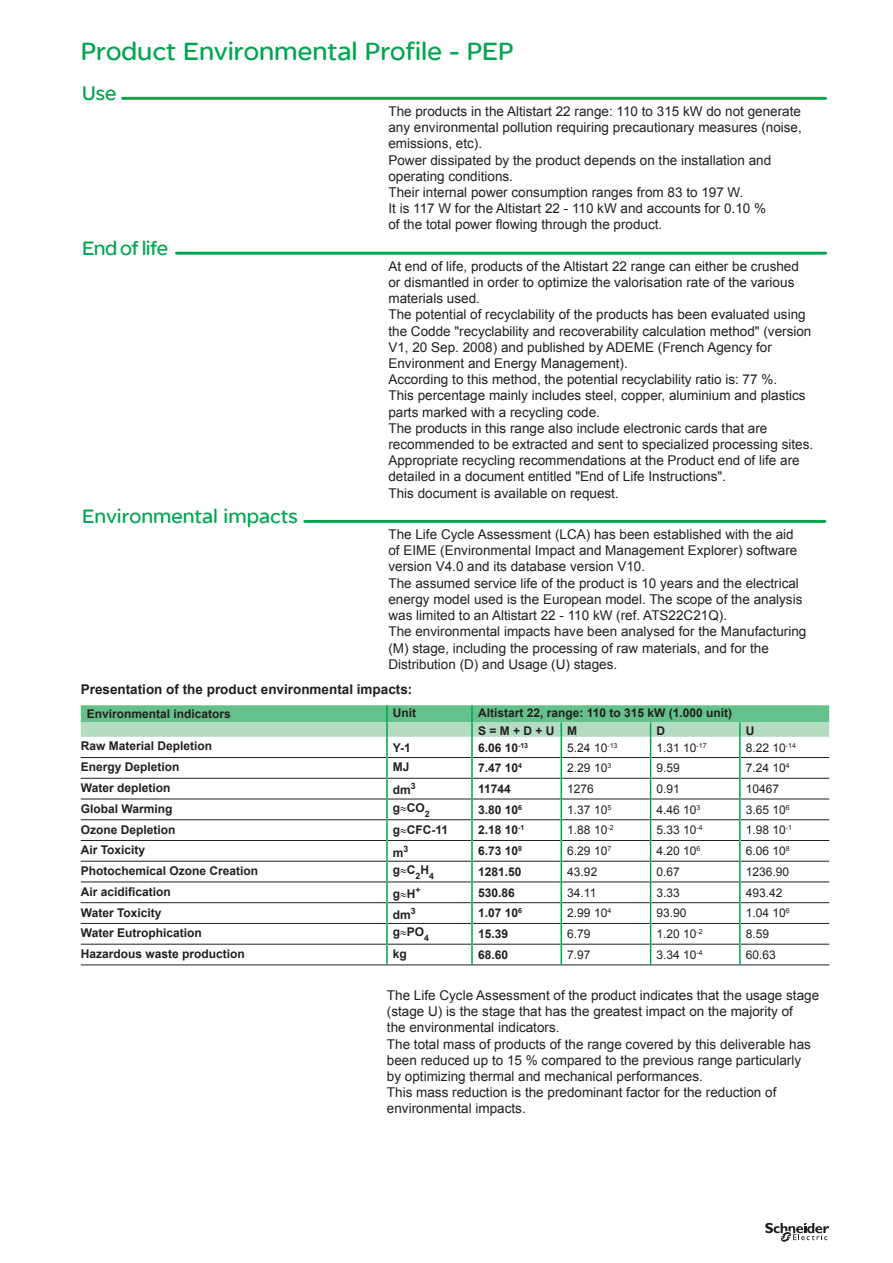
<style>
.page{position:relative;width:893px;height:1263px;background:#fff}
.page>*{position:absolute;margin:0;border:0;box-sizing:border-box;transform-origin:0 0}
.t1{font:27px "SE Optimist Semi";color:#00a54f}
.t2{font:21px "SE Optimist Semi";color:#00a54f}
.t3{font:21px "SE Optimist Semi";letter-spacing:-.03em;color:#00a54f}
.t4{font:13.5px/16.2px "Arial";color:#231f20}
.t5{font:700 13.5px "Arial";color:#231f20}
.t6{font:700 12px/17.2px "Arial";color:#231f20}
.t7{font:12px "Arial";color:#231f20}
</style>
<div class="page">
<svg style="left:121px;top:97px;width:706px;height:3px;background:#0ea958"></svg>
<svg style="left:175px;top:252px;width:652px;height:3px;background:#1daf63"></svg>
<svg style="left:303px;top:520px;width:523px;height:3px;background:#09a855"></svg>
<hr style="left:472px;top:965px;width:89px;height:1px;background:#231f20">
<hr style="left:561px;top:965px;width:90px;height:1px;background:#231f20">
<hr style="left:651px;top:965px;width:89px;height:1px;background:#231f20">
<hr style="left:740px;top:965px;width:89px;height:1px;background:#231f20">
<hr style="left:81px;top:965px;width:306px;height:1px;background:#231f20">
<hr style="left:387px;top:965px;width:85px;height:1px;background:#231f20">
<svg style="left:81px;top:705px;width:748px;height:260px"></svg>
<hr style="left:386px;top:737px;width:2px;height:20px;background:#00a54f">
<hr style="left:386px;top:757px;width:2px;height:21px;background:#00a54f">
<hr style="left:386px;top:778px;width:2px;height:21px;background:#00a54f">
<hr style="left:386px;top:799px;width:2px;height:21px;background:#00a54f">
<hr style="left:386px;top:820px;width:2px;height:20px;background:#00a54f">
<hr style="left:386px;top:840px;width:2px;height:21px;background:#00a54f">
<hr style="left:386px;top:861px;width:2px;height:21px;background:#00a54f">
<hr style="left:386px;top:882px;width:2px;height:21px;background:#00a54f">
<hr style="left:386px;top:903px;width:2px;height:20px;background:#00a54f">
<hr style="left:386px;top:923px;width:2px;height:21px;background:#00a54f">
<hr style="left:386px;top:944px;width:2px;height:21px;background:#00a54f">
<hr style="left:471px;top:737px;width:2px;height:20px;background:#00a54f">
<hr style="left:471px;top:757px;width:2px;height:21px;background:#00a54f">
<hr style="left:471px;top:778px;width:2px;height:21px;background:#00a54f">
<hr style="left:471px;top:799px;width:2px;height:21px;background:#00a54f">
<hr style="left:471px;top:820px;width:2px;height:20px;background:#00a54f">
<hr style="left:471px;top:840px;width:2px;height:21px;background:#00a54f">
<hr style="left:471px;top:861px;width:2px;height:21px;background:#00a54f">
<hr style="left:471px;top:882px;width:2px;height:21px;background:#00a54f">
<hr style="left:471px;top:903px;width:2px;height:20px;background:#00a54f">
<hr style="left:471px;top:923px;width:2px;height:21px;background:#00a54f">
<hr style="left:471px;top:944px;width:2px;height:21px;background:#00a54f">
<svg style="left:765px;top:1223px;width:64px;height:19px"></svg>
<h1 class="t1" style="left:81px;top:36px;width:434px">Product Environmental Profile - PEP</h1>
<h2 class="t2" style="left:82px;top:81px;width:36px">Use</h2>
<h2 class="t3" style="left:82px;top:236px;width:87px">End of life</h2>
<h2 class="t2" style="left:82px;top:504px;width:217px">Environmental impacts</h2>
<p class="t4" style="left:388px;top:103px;width:415px">The products in the Altistart 22 range: 110 to 315 kW do not generate any environmental pollution requiring precautionary measures (noise, emissions, etc).<br>Power dissipated by the product depends on the installation and operating conditions.<br>Their internal power consumption ranges from 83 to 197 W.<br>It is 117 W for the Altistart 22 - 110 kW and accounts for 0.10 %<br>of the total power flowing through the product.</p>
<p class="t4" style="left:388px;top:258px;width:426px">At end of life, products of the Altistart 22 range can either be crushed or dismantled in order to optimize the valorisation rate of the various materials used.<br>The potential of recyclability of the products has been evaluated using the Codde "recyclability and recoverability calculation method" (version V1, 20 Sep. 2008) and published by ADEME (French Agency for Environment and Energy Management).<br>According to this method, the potential recyclability ratio is: 77 %.<br>This percentage mainly includes steel, copper, aluminium and plastics parts marked with a recycling code.<br>The products in this range also include electronic cards that are recommended to be extracted and sent to specialized processing sites.<br>Appropriate recycling recommendations at the Product end of life are detailed in a document entitled "End of Life Instructions".<br>This document is available on request.</p>
<p class="t4" style="left:388px;top:526px;width:419px">The Life Cycle Assessment (LCA) has been established with the aid of EIME (Environmental Impact and Management Explorer) software version V4.0 and its database version V10.<br>The assumed service life of the product is 10 years and the electrical energy model used is the European model. The scope of the analysis was limited to an Altistart 22 - 110 kW (ref. ATS22C21Q).<br>The environmental impacts have been analysed for the Manufacturing (M) stage, including the processing of raw materials, and for the Distribution (D) and Usage (U) stages.</p>
<p class="t5" style="left:81px;top:680px;width:333px">Presentation of the product environmental impacts:</p>
<p class="t6" style="left:87px;top:706px;width:146px">Environmental indicators</p>
<p class="t6" style="left:393px;top:705px;width:25px">Unit</p>
<p class="t6" style="left:478px;top:705px;width:256px">Altistart 22, range: 110 to 315 kW (1.000 unit)<br>S = M + D + U M</p>
<p class="t6" style="left:657px;top:722px;width:10px">D</p>
<p class="t6" style="left:746px;top:722px;width:10px">U</p>
<p class="t6" style="left:81px;top:737px;width:133px">Raw Material Depletion</p>
<p class="t6" style="left:393px;top:739px;width:20px">Y-1</p>
<p class="t6" style="left:478px;top:739px;width:52px">6.06 10<sup>-13</sup></p>
<p class="t7" style="left:567px;top:739px;width:52px">5.24 10<sup>-13</sup></p>
<p class="t7" style="left:657px;top:739px;width:52px">1.31 10<sup>-17</sup></p>
<p class="t7" style="left:746px;top:739px;width:52px">8.22 10<sup>-14</sup></p>
<p class="t6" style="left:81px;top:759px;width:100px">Energy Depletion</p>
<p class="t6" style="left:393px;top:759px;width:18px">MJ</p>
<p class="t6" style="left:478px;top:760px;width:45px">7.47 10<sup>4</sup></p>
<p class="t7" style="left:567px;top:760px;width:45px">2.29 10<sup>3</sup></p>
<p class="t7" style="left:657px;top:760px;width:25px">9.59</p>
<p class="t7" style="left:746px;top:760px;width:45px">7.24 10<sup>4</sup></p>
<p class="t6" style="left:81px;top:780px;width:91px">Water depletion</p>
<p class="t6" style="left:393px;top:782px;width:24px">dm<sup>3</sup></p>
<p class="t6" style="left:478px;top:780px;width:34px">11744</p>
<p class="t7" style="left:567px;top:781px;width:28px">1276</p>
<p class="t7" style="left:657px;top:781px;width:25px">0.91</p>
<p class="t7" style="left:746px;top:781px;width:35px">10467</p>
<p class="t6" style="left:81px;top:800px;width:93px">Global Warming</p>
<p class="t6" style="left:393px;top:800px;width:38px">g≈CO<sub>2</sub></p>
<p class="t6" style="left:478px;top:801px;width:45px">3.80 10<sup>6</sup></p>
<p class="t7" style="left:567px;top:802px;width:45px">1.37 10<sup>5</sup></p>
<p class="t7" style="left:657px;top:802px;width:45px">4.46 10<sup>3</sup></p>
<p class="t7" style="left:746px;top:802px;width:45px">3.65 10<sup>6</sup></p>
<p class="t6" style="left:81px;top:821px;width:96px">Ozone Depletion</p>
<p class="t6" style="left:393px;top:821px;width:57px">g≈CFC-11</p>
<p class="t6" style="left:478px;top:822px;width:48px">2.18 10<sup>-1</sup></p>
<p class="t7" style="left:567px;top:822px;width:48px">1.88 10<sup>-2</sup></p>
<p class="t7" style="left:657px;top:822px;width:48px">5.33 10<sup>-4</sup></p>
<p class="t7" style="left:746px;top:822px;width:48px">1.98 10<sup>-1</sup></p>
<p class="t6" style="left:81px;top:842px;width:66px">Air Toxicity</p>
<p class="t6" style="left:393px;top:844px;width:17px">m<sup>3</sup></p>
<p class="t6" style="left:478px;top:843px;width:45px">6.73 10<sup>8</sup></p>
<p class="t7" style="left:567px;top:843px;width:45px">6.29 10<sup>7</sup></p>
<p class="t7" style="left:657px;top:843px;width:45px">4.20 10<sup>6</sup></p>
<p class="t7" style="left:746px;top:843px;width:45px">6.06 10<sup>8</sup></p>
<p class="t6" style="left:81px;top:863px;width:179px">Photochemical Ozone Creation</p>
<p class="t6" style="left:393px;top:862px;width:42px">g≈C<sub>2</sub>H<sub>4</sub></p>
<p class="t6" style="left:478px;top:863px;width:45px">1281.50</p>
<p class="t7" style="left:567px;top:864px;width:32px">43.92</p>
<p class="t7" style="left:657px;top:864px;width:25px">0.67</p>
<p class="t7" style="left:746px;top:864px;width:45px">1236.90</p>
<p class="t6" style="left:81px;top:883px;width:92px">Air acidification</p>
<p class="t6" style="left:393px;top:885px;width:29px">g≈H<sup>+</sup></p>
<p class="t6" style="left:478px;top:884px;width:38px">530.86</p>
<p class="t7" style="left:567px;top:885px;width:31px">34.11</p>
<p class="t7" style="left:657px;top:885px;width:25px">3.33</p>
<p class="t7" style="left:746px;top:885px;width:38px">493.42</p>
<p class="t6" style="left:81px;top:904px;width:82px">Water Toxicity</p>
<p class="t6" style="left:393px;top:906px;width:24px">dm<sup>3</sup></p>
<p class="t6" style="left:478px;top:905px;width:45px">1.07 10<sup>6</sup></p>
<p class="t7" style="left:567px;top:905px;width:45px">2.99 10<sup>4</sup></p>
<p class="t7" style="left:657px;top:905px;width:32px">93.90</p>
<p class="t7" style="left:746px;top:905px;width:45px">1.04 10<sup>6</sup></p>
<p class="t6" style="left:81px;top:925px;width:122px">Water Eutrophication</p>
<p class="t6" style="left:393px;top:924px;width:38px">g≈PO<sub>4</sub></p>
<p class="t6" style="left:478px;top:926px;width:32px">15.39</p>
<p class="t7" style="left:567px;top:926px;width:25px">6.79</p>
<p class="t7" style="left:657px;top:926px;width:48px">1.20 10<sup>-2</sup></p>
<p class="t7" style="left:746px;top:926px;width:25px">8.59</p>
<p class="t6" style="left:81px;top:945px;width:166px">Hazardous waste production</p>
<p class="t6" style="left:393px;top:945px;width:16px">kg</p>
<p class="t6" style="left:478px;top:946px;width:32px">68.60</p>
<p class="t7" style="left:567px;top:947px;width:25px">7.97</p>
<p class="t7" style="left:657px;top:947px;width:48px">3.34 10<sup>-4</sup></p>
<p class="t7" style="left:746px;top:947px;width:32px">60.63</p>
<p class="t4" style="left:387px;top:987px;width:434px">The Life Cycle Assessment of the product indicates that the usage stage (stage U) is the stage that has the greatest impact on the majority of<br>the environmental indicators.<br>The total mass of products of the range covered by this deliverable has been reduced up to 15 % compared to the previous range particularly<br>by optimizing thermal and mechanical performances.<br>This mass reduction is the predominant factor for the reduction of environmental impacts.</p>
</div>
